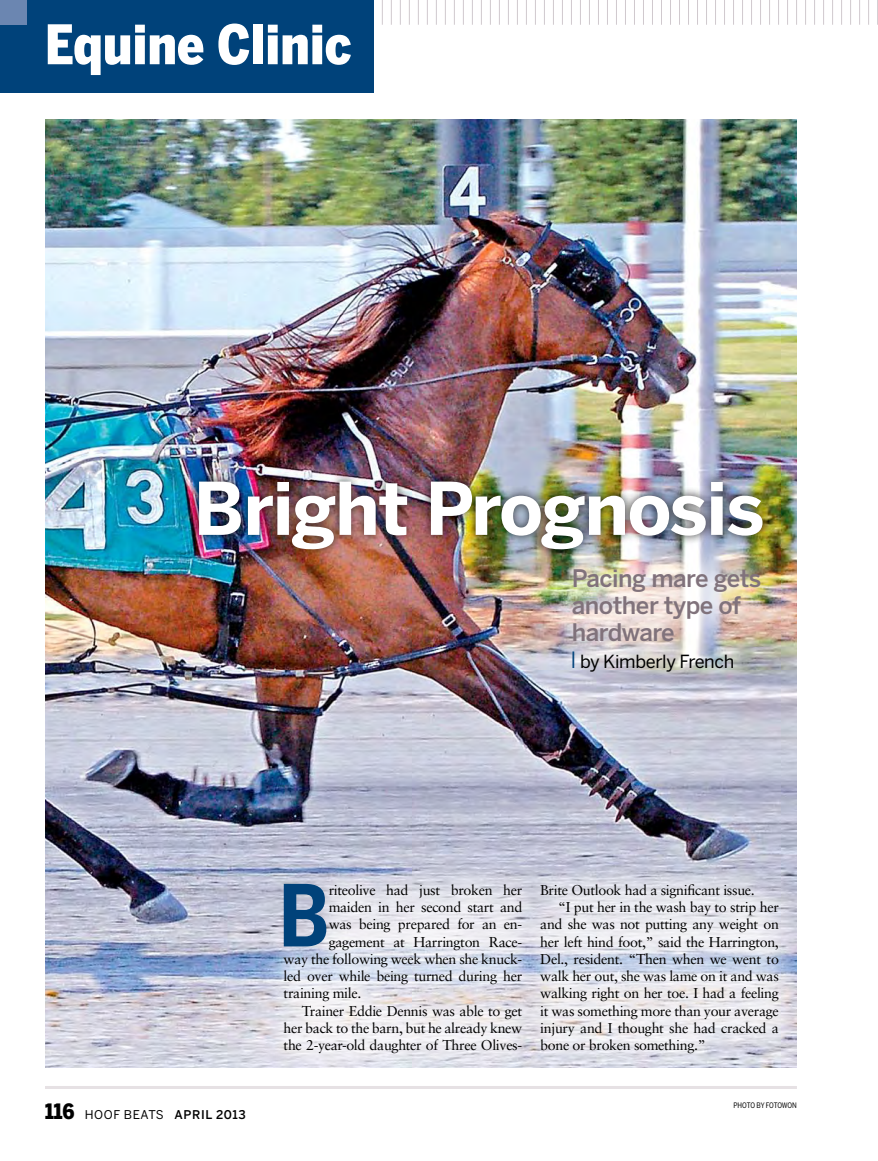
<style>
.page{position:relative;width:878px;height:1161px;background:#fff}
.page>*{position:absolute;margin:0;border:0;box-sizing:border-box;transform-origin:0 0}
.t1{font:700 84.6px "Benton Sans Cond";color:#00427a}
.t2{font:700 72px "Benton Sans";letter-spacing:-.02em;color:#fff}
.t3{font:900 54px "Benton Sans Cond";color:#fff}
.t4{font:500 24px/27px "Benton Sans";letter-spacing:-.02em;color:#80727b}
.t5{font:18px "Benton Sans";letter-spacing:-.02em;color:#000}
.t6{font:14.25px "Sabon";letter-spacing:-.025em;color:#000}
.t7{font:12px "Benton Sans";letter-spacing:.05em;color:#000}
.t8{font:7.5px "Benton Sans Cond";letter-spacing:-.025em;color:#000}
.s1{font-family:"Benton Sans Cond";font-weight:900;font-size:21px}
.s2{font-weight:500}
</style>
<div class="page">
<img style="left:45px;top:119px;width:751px;height:949px">
<svg style="left:264px;top:864px;width:533px;height:204px"></svg>
<hr style="left:45px;top:1086px;width:751px;height:3px;background:#e6e1e4">
<svg style="left:382px;top:0;width:1px;height:25px"></svg>
<svg style="left:391px;top:0;width:1px;height:25px"></svg>
<svg style="left:400px;top:0;width:1px;height:25px"></svg>
<svg style="left:409px;top:0;width:1px;height:25px"></svg>
<svg style="left:418px;top:0;width:1px;height:25px"></svg>
<svg style="left:427px;top:0;width:1px;height:25px"></svg>
<svg style="left:436px;top:0;width:1px;height:25px"></svg>
<svg style="left:445px;top:0;width:1px;height:25px"></svg>
<svg style="left:454px;top:0;width:1px;height:25px"></svg>
<svg style="left:463px;top:0;width:1px;height:25px"></svg>
<svg style="left:472px;top:0;width:1px;height:25px"></svg>
<svg style="left:481px;top:0;width:1px;height:25px"></svg>
<svg style="left:490px;top:0;width:1px;height:25px"></svg>
<svg style="left:499px;top:0;width:1px;height:25px"></svg>
<svg style="left:508px;top:0;width:1px;height:25px"></svg>
<svg style="left:517px;top:0;width:1px;height:25px"></svg>
<svg style="left:526px;top:0;width:1px;height:25px"></svg>
<svg style="left:535px;top:0;width:1px;height:25px"></svg>
<svg style="left:544px;top:0;width:1px;height:25px"></svg>
<svg style="left:553px;top:0;width:1px;height:25px"></svg>
<svg style="left:562px;top:0;width:1px;height:25px"></svg>
<svg style="left:571px;top:0;width:1px;height:25px"></svg>
<svg style="left:580px;top:0;width:1px;height:25px"></svg>
<svg style="left:589px;top:0;width:1px;height:25px"></svg>
<svg style="left:598px;top:0;width:1px;height:25px"></svg>
<svg style="left:607px;top:0;width:1px;height:25px"></svg>
<svg style="left:616px;top:0;width:1px;height:25px"></svg>
<svg style="left:625px;top:0;width:1px;height:25px"></svg>
<svg style="left:634px;top:0;width:1px;height:25px"></svg>
<svg style="left:643px;top:0;width:1px;height:25px"></svg>
<svg style="left:652px;top:0;width:1px;height:25px"></svg>
<svg style="left:661px;top:0;width:1px;height:25px"></svg>
<svg style="left:670px;top:0;width:1px;height:25px"></svg>
<svg style="left:679px;top:0;width:1px;height:25px"></svg>
<svg style="left:688px;top:0;width:1px;height:25px"></svg>
<svg style="left:697px;top:0;width:1px;height:25px"></svg>
<svg style="left:706px;top:0;width:1px;height:25px"></svg>
<svg style="left:715px;top:0;width:1px;height:25px"></svg>
<svg style="left:724px;top:0;width:1px;height:25px"></svg>
<svg style="left:733px;top:0;width:1px;height:25px"></svg>
<svg style="left:742px;top:0;width:1px;height:25px"></svg>
<svg style="left:751px;top:0;width:1px;height:25px"></svg>
<svg style="left:760px;top:0;width:1px;height:25px"></svg>
<svg style="left:769px;top:0;width:1px;height:25px"></svg>
<svg style="left:778px;top:0;width:1px;height:25px"></svg>
<svg style="left:787px;top:0;width:1px;height:25px"></svg>
<svg style="left:796px;top:0;width:1px;height:25px"></svg>
<svg style="left:805px;top:0;width:1px;height:25px"></svg>
<svg style="left:814px;top:0;width:1px;height:25px"></svg>
<svg style="left:823px;top:0;width:1px;height:25px"></svg>
<svg style="left:832px;top:0;width:1px;height:25px"></svg>
<svg style="left:841px;top:0;width:1px;height:25px"></svg>
<svg style="left:850px;top:0;width:1px;height:25px"></svg>
<svg style="left:859px;top:0;width:1px;height:25px"></svg>
<svg style="left:868px;top:0;width:1px;height:25px"></svg>
<svg style="left:877px;top:0;width:1px;height:25px"></svg>
<div style="left:189px;top:472px;width:582px;height:87px;background:#000;opacity:.75"></div>
<div style="left:0;top:0;width:374px;height:92px;background:#00427a"></div>
<div style="left:0;top:0;width:27px;height:25px;background:#6b86b1"></div>
<img style="left:541px;top:538px;width:250px;height:163px">
<svg style="left:572px;top:651px;width:2px;height:17px"></svg>
<h3 class="t3" style="left:45px;top:13px;width:308px">Equine Clinic</h3>
<h2 class="t2" style="left:194px;top:467px;width:572px">Bright Prognosis</h2>
<h3 class="t4" style="left:572px;top:564px;width:191px">Pacing mare gets another type of hardware</h3>
<p class="t5" style="left:580px;top:650px;width:156px">by Kimberly French</p>
<p class="t7" style="left:45px;top:1107px;width:202px"><span class="s1">116</span> HOOF BEATS <span class="s2">april 2013</span></p>
<h1 class="t1" style="left:278px;top:866px;width:52px">B</h1>
<p class="t6" style="left:328px;top:881px;width:195px">riteolive had just broken her</p>
<p class="t6" style="left:328px;top:899px;width:195px">maiden in her second start and</p>
<p class="t6" style="left:328px;top:916px;width:195px">was being prepared for an en-</p>
<p class="t6" style="left:328px;top:933px;width:195px">gagement at Harrington Race-</p>
<p class="t6" style="left:283px;top:950px;width:240px">way the following week when she knuck-</p>
<p class="t6" style="left:283px;top:968px;width:240px">led over while being turned during her</p>
<p class="t6" style="left:283px;top:985px;width:79px">training mile.</p>
<p class="t6" style="left:301px;top:1002px;width:222px">Trainer Eddie Dennis was able to get</p>
<p class="t6" style="left:283px;top:1019px;width:240px">her back to the barn, but he already knew</p>
<p class="t6" style="left:283px;top:1037px;width:240px">the 2-year-old daughter of Three Olives-</p>
<p class="t6" style="left:540px;top:881px;width:216px">Brite Outlook had a significant issue.</p>
<p class="t6" style="left:558px;top:899px;width:222px">“I put her in the wash bay to strip her</p>
<p class="t6" style="left:540px;top:916px;width:240px">and she was not putting any weight on</p>
<p class="t6" style="left:540px;top:933px;width:240px">her left hind foot,” said the Harrington,</p>
<p class="t6" style="left:540px;top:950px;width:240px">Del., resident. “Then when we went to</p>
<p class="t6" style="left:540px;top:968px;width:240px">walk her out, she was lame on it and was</p>
<p class="t6" style="left:540px;top:985px;width:240px">walking right on her toe. I had a feeling</p>
<p class="t6" style="left:540px;top:1002px;width:240px">it was something more than your average</p>
<p class="t6" style="left:540px;top:1019px;width:240px">injury and I thought she had cracked a</p>
<p class="t6" style="left:540px;top:1037px;width:167px">bone or broken something.”</p>
<p class="t8" style="left:733px;top:1101px;width:65px">PHOTO BY FOTOWON</p>
</div>
